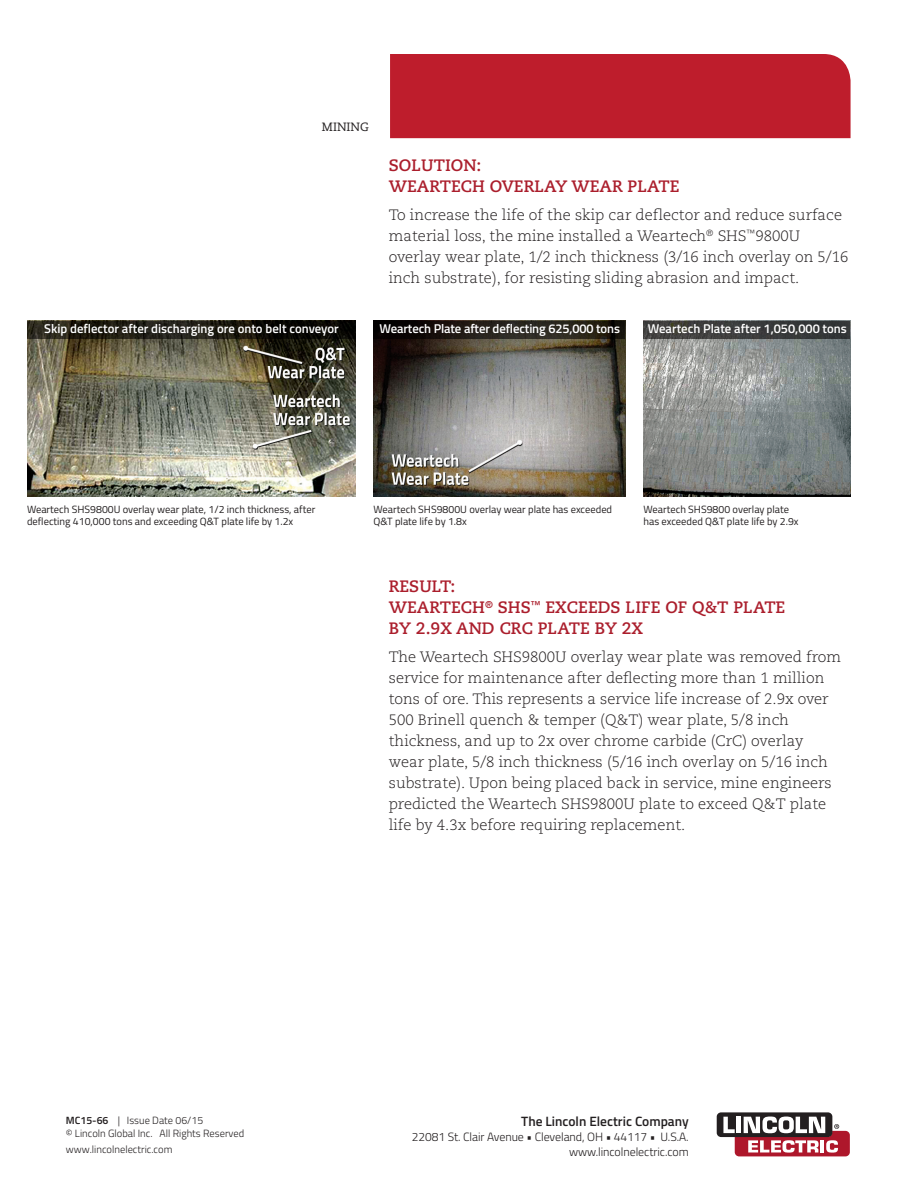
<style>
.page{position:relative;width:918px;height:1188px;background:#fff}
.page>*{position:absolute;margin:0;border:0;box-sizing:border-box;transform-origin:0 0}
.t1{font:700 16.5px/21px "Caecilia LT Std";color:#ab1e2c}
.t2{font:300 15px/21px "Caecilia LT Std";color:#231f20}
.t3{font:600 13.5px "Titillium";color:#231f20}
.t4{font:600 12.75px "Titillium";color:#fff}
.t5{font:300 12px "Titillium";letter-spacing:-.005em;color:#231f20}
.t6{font:12px "Caecilia LT Std";color:#231f20}
.t7{font:10.5px/12px "Titillium";color:#231f20}
.t8{font:300 10.5px/13.5px "Titillium";color:#231f20}
.s1{font-weight:600}
</style>
<div class="page">
<div style="left:390px;top:54px;width:461px;height:84px;background:#be1d2c"></div>
<div style="left:717px;top:1112px;width:115px;height:25px;background:#231f20;border-radius:4px"></div>
<svg style="left:723px;top:1117px;width:127px;height:39px"></svg>
<img style="left:27px;top:339px;width:329px;height:157px">
<img style="left:644px;top:339px;width:206px;height:157px">
<img style="left:374px;top:339px;width:251px;height:157px">
<svg style="left:27px;top:321px;width:329px;height:18px;background:#1a1810"></svg>
<svg style="left:374px;top:321px;width:252px;height:18px;background:#1e1913"></svg>
<svg style="left:644px;top:321px;width:206px;height:18px;background:#3a3b3b"></svg>
<p class="t6" style="left:322px;top:120px;width:48px">MINING</p>
<p class="t1" style="left:389px;top:155px;width:292px">SOLUTION:<br>WEARTECH OVERLAY WEAR PLATE</p>
<p class="t2" style="left:389px;top:205px;width:461px">To increase the life of the skip car deflector and reduce surface material loss, the mine installed a Weartech<sup>®</sup> SHS<sup>™</sup>9800U overlay wear plate, 1/2 inch thickness (3/16 inch overlay on 5/16 inch substrate), for resisting sliding abrasion and impact.</p>
<p class="t4" style="left:44px;top:319px;width:296px">Skip deflector after discharging ore onto belt conveyor</p>
<p class="t4" style="left:380px;top:319px;width:242px">Weartech Plate after deflecting 625,000 tons</p>
<p class="t4" style="left:648px;top:319px;width:201px">Weartech Plate after 1,050,000 tons</p>
<p class="t7" style="left:27px;top:503px;width:290px">Weartech SHS9800U overlay wear plate, 1/2 inch thickness, after</p>
<p class="t7" style="left:27px;top:515px;width:268px">deflecting 410,000 tons and exceeding Q&amp;T plate life by 1.2x</p>
<p class="t7" style="left:374px;top:503px;width:240px">Weartech SHS9800U overlay wear plate has exceeded<br>Q&amp;T plate life by 1.8x</p>
<p class="t7" style="left:644px;top:503px;width:147px">Weartech SHS9800 overlay plate</p>
<p class="t7" style="left:644px;top:515px;width:157px">has exceeded Q&amp;T plate life by 2.9x</p>
<p class="t8" style="left:66px;top:1113px;width:180px"><span class="s1">MC15-66</span> | Issue Date 06/15<br>© Lincoln Global Inc. All Rights Reserved</p>
<p class="t8" style="left:66px;top:1142px;width:108px">www.lincolnelectric.com</p>
<p class="t1" style="left:389px;top:576px;width:398px">RESULT:<br>WEARTECH<sup>®</sup> SHS<sup>™</sup> EXCEEDS LIFE OF Q&amp;T PLATE<br>BY 2.9X AND CRC PLATE BY 2X</p>
<p class="t2" style="left:389px;top:647px;width:454px">The Weartech SHS9800U overlay wear plate was removed from service for maintenance after deflecting more than 1 million tons of ore. This represents a service life increase of 2.9x over 500 Brinell quench &amp; temper (Q&amp;T) wear plate, 5/8 inch thickness, and up to 2x over chrome carbide (CrC) overlay wear plate, 5/8 inch thickness (5/16 inch overlay on 5/16 inch substrate). Upon being placed back in service, mine engineers predicted the Weartech SHS9800U plate to exceed Q&amp;T plate life by 4.3x before requiring replacement.</p>
<p class="t3" style="left:521px;top:1112px;width:169px">The Lincoln Electric Company</p>
<p class="t5" style="left:412px;top:1129px;width:278px">22081 St. Clair Avenue • Cleveland, OH • 44117 • U.S.A.</p>
<p class="t5" style="left:569px;top:1144px;width:121px">www.lincolnelectric.com</p>
</div>
